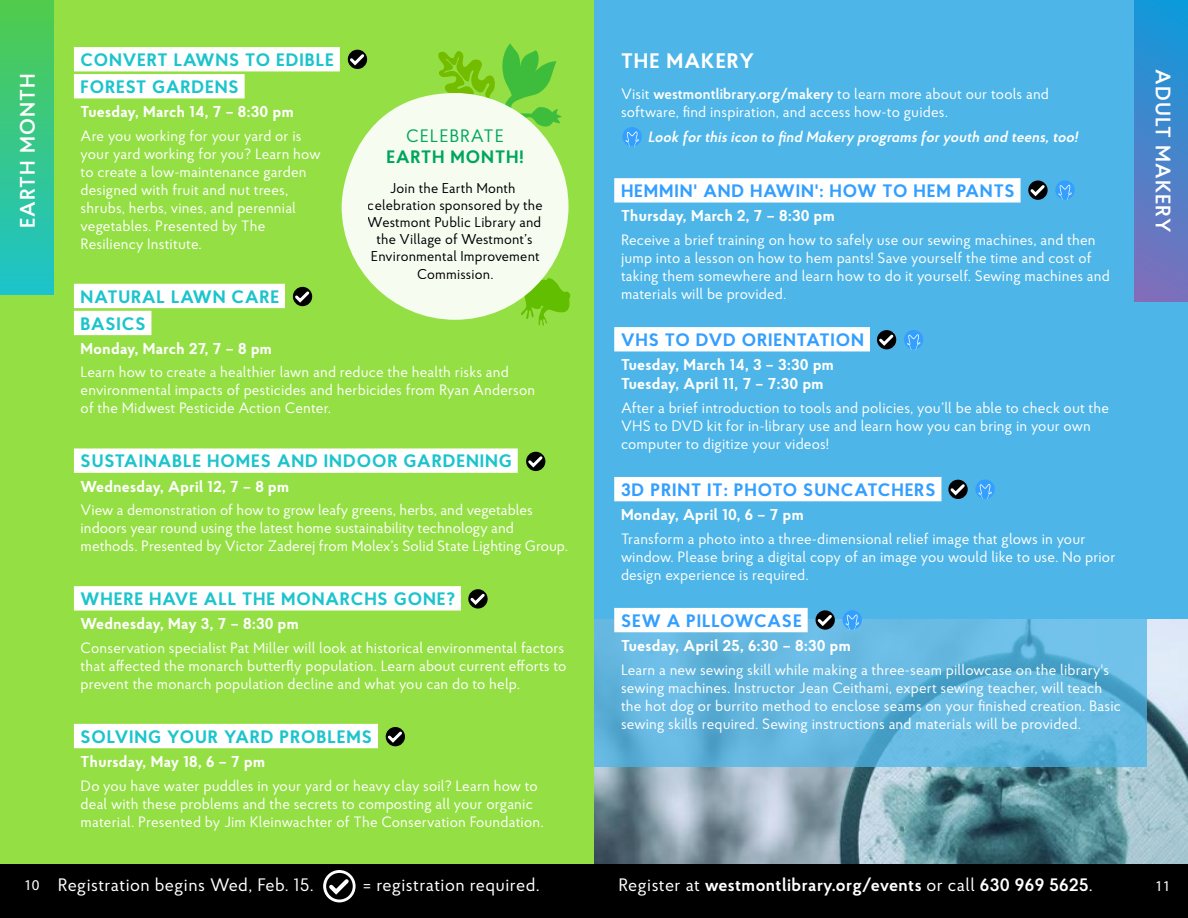
<style>
.page{position:relative;width:1188px;height:918px;background:#fff}
.page>*{position:absolute;margin:0;border:0;box-sizing:border-box;transform-origin:0 0}
.t1{font:600 21px "Proba Pro";letter-spacing:.05em;color:#fff}
.t2{font:700 21px "Proba Pro";letter-spacing:.05em;color:#fff}
.t3{font:700 18px/27px "Proba Pro";letter-spacing:.05em;color:#1cc4cc}
.t4{font:700 18px "Proba Pro";letter-spacing:.05em;color:#339fff}
.t5{font:600 18px "Proba Pro";letter-spacing:.025em;color:#fff}
.t6{font:18px "Proba Pro";letter-spacing:.025em;color:#fff}
.t7{font:700 18px "Proba Pro";letter-spacing:.05em;color:#00a862}
.t8{font:18px "Proba Pro";letter-spacing:.05em;color:#00a862}
.t9{font:700 15.75px/18.9px "Proba Pro";letter-spacing:.025em;color:#fff}
.t10{font:15px/18px "Proba Pro";letter-spacing:.01em;color:#fff}
.t11{font:italic 600 15px "Proba Pro";letter-spacing:.01em;color:#fff}
.t12{font:15px "Myriad Pro";color:#fff}
.t13{font:14.25px/17.1px "Proba Pro";letter-spacing:.01em;color:#000;text-align:center}
.s1{font-weight:600}
.s2{font-weight:400}
</style>
<div class="page">
<div style="left:594px;top:0;width:594px;height:918px;background:#4db5e7"></div>
<img style="left:594px;top:620px;width:594px;height:244px">
<div style="left:0;top:0;width:594px;height:918px;background:#94df43"></div>
<svg style="left:594px;top:607px;width:552px;height:160px;background:#61b6df"></svg>
<svg style="left:521px;top:278px;width:49px;height:48px"></svg>
<svg style="left:438px;top:43px;width:124px;height:105px"></svg>
<div style="left:342px;top:93px;width:227px;height:227px;background:#f7fcf1;border-radius:50%"></div>
<div style="left:0;top:864px;width:1188px;height:54px;background:#000"></div>
<svg style="left:323px;top:870px;width:33px;height:32px"></svg>
<svg style="left:326px;top:873px;width:27px;height:27px"></svg>
<svg style="left:326px;top:875px;width:27px;height:23px"></svg>
<div style="left:614px;top:178px;width:407px;height:25px;background:#fff"></div>
<div style="left:614px;top:327px;width:256px;height:24px;background:#fff"></div>
<div style="left:614px;top:477px;width:327px;height:24px;background:#fff"></div>
<div style="left:614px;top:608px;width:194px;height:24px;background:#fff"></div>
<div style="left:622px;top:127px;width:20px;height:19px;background:#339fff;border-radius:50%"></div>
<svg style="left:626px;top:131px;width:13px;height:15px"></svg>
<svg style="left:948px;top:480px;width:20px;height:19px"></svg>
<svg style="left:948px;top:481px;width:20px;height:17px"></svg>
<div style="left:975px;top:480px;width:20px;height:19px;background:#339fff;border-radius:50%"></div>
<svg style="left:979px;top:484px;width:13px;height:15px"></svg>
<svg style="left:1028px;top:181px;width:20px;height:19px"></svg>
<svg style="left:1028px;top:182px;width:19px;height:16px"></svg>
<div style="left:1055px;top:180px;width:20px;height:20px;background:#339fff;border-radius:50%"></div>
<svg style="left:1058px;top:185px;width:14px;height:15px"></svg>
<svg style="left:877px;top:330px;width:19px;height:19px"></svg>
<svg style="left:877px;top:332px;width:19px;height:16px"></svg>
<div style="left:904px;top:330px;width:19px;height:19px;background:#339fff;border-radius:50%"></div>
<svg style="left:907px;top:334px;width:13px;height:15px"></svg>
<svg style="left:816px;top:610px;width:19px;height:20px"></svg>
<svg style="left:815px;top:612px;width:20px;height:16px"></svg>
<div style="left:843px;top:610px;width:19px;height:20px;background:#339fff;border-radius:50%"></div>
<svg style="left:846px;top:615px;width:13px;height:15px"></svg>
<div style="left:74px;top:47px;width:266px;height:24px;background:#fff"></div>
<div style="left:74px;top:74px;width:171px;height:24px;background:#fff"></div>
<div style="left:74px;top:284px;width:211px;height:24px;background:#fff"></div>
<div style="left:74px;top:311px;width:77px;height:24px;background:#fff"></div>
<div style="left:74px;top:448px;width:444px;height:25px;background:#fff"></div>
<div style="left:74px;top:586px;width:387px;height:25px;background:#fff"></div>
<div style="left:74px;top:724px;width:304px;height:24px;background:#fff"></div>
<svg style="left:348px;top:50px;width:19px;height:19px"></svg>
<svg style="left:348px;top:51px;width:19px;height:17px"></svg>
<svg style="left:293px;top:287px;width:19px;height:19px"></svg>
<svg style="left:293px;top:289px;width:19px;height:16px"></svg>
<svg style="left:526px;top:452px;width:19px;height:19px"></svg>
<svg style="left:526px;top:454px;width:19px;height:16px"></svg>
<svg style="left:468px;top:589px;width:20px;height:20px"></svg>
<svg style="left:468px;top:591px;width:19px;height:16px"></svg>
<svg style="left:386px;top:727px;width:19px;height:19px"></svg>
<svg style="left:386px;top:729px;width:19px;height:16px"></svg>
<div style="left:1134px;top:0;width:54px;height:302px;background:linear-gradient(to bottom,#0e9ada,#806eba)"></div>
<div style="left:0;top:0;width:54px;height:295px;background:linear-gradient(to bottom,#51cb4b,#1cc4cb)"></div>
<h1 class="t1" style="left:14px;top:228px;width:156px;rotate:-90deg">EARTH MONTH</h1>
<p class="t3" style="left:81px;top:46px;width:255px">CONVERT LAWNS TO EDIBLE<br>FOREST GARDENS</p>
<p class="t9" style="left:81px;top:102px;width:214px">Tuesday, March 14, 7 – 8:30 pm</p>
<p class="t10" style="left:81px;top:126px;width:241px">Are you working for your yard or is your yard working for you? Learn how to create a low-maintenance garden designed with fruit and nut trees, shrubs, herbs, vines, and perennial vegetables. Presented by The<br>Resiliency Institute.</p>
<p class="t3" style="left:81px;top:283px;width:200px">NATURAL LAWN CARE<br>BASICS</p>
<p class="t9" style="left:81px;top:339px;width:193px">Monday, March 27, 7 – 8 pm</p>
<p class="t10" style="left:81px;top:363px;width:456px">Learn how to create a healthier lawn and reduce the health risks and environmental impacts of pesticides and herbicides from Ryan Anderson of the Midwest Pesticide Action Center.</p>
<p class="t8" style="left:406px;top:124px;width:99px">CELEBRATE</p>
<p class="t7" style="left:387px;top:146px;width:139px">EARTH MONTH!</p>
<p class="t13" style="left:368px;top:179px;width:176px">Join the Earth Month celebration sponsored by the<br>Westmont Public Library and the Village of Westmont’s<br>Environmental Improvement<br>Commission.</p>
<p class="t3" style="left:81px;top:447px;width:433px">SUSTAINABLE HOMES AND INDOOR GARDENING</p>
<p class="t9" style="left:81px;top:477px;width:210px">Wednesday, April 12, 7 – 8 pm</p>
<p class="t10" style="left:81px;top:501px;width:489px">View a demonstration of how to grow leafy greens, herbs, and vegetables indoors year round using the latest home sustainability technology and methods. Presented by Victor Zaderej from Molex’s Solid State Lighting Group.</p>
<p class="t3" style="left:81px;top:585px;width:376px">WHERE HAVE ALL THE MONARCHS GONE?</p>
<p class="t9" style="left:81px;top:614px;width:220px">Wednesday, May 3, 7 – 8:30 pm</p>
<p class="t10" style="left:81px;top:638px;width:487px">Conservation specialist Pat Miller will look at historical environmental factors that affected the monarch butterfly population. Learn about current efforts to prevent the monarch population decline and what you can do to help.</p>
<p class="t3" style="left:81px;top:723px;width:293px">SOLVING YOUR YARD PROBLEMS</p>
<p class="t9" style="left:81px;top:752px;width:186px">Thursday, May 18, 6 – 7 pm</p>
<p class="t10" style="left:81px;top:776px;width:465px">Do you have water puddles in your yard or heavy clay soil? Learn how to deal with these problems and the secrets to composting all your organic material. Presented by Jim Kleinwachter of The Conservation Foundation.</p>
<h1 class="t2" style="left:621px;top:47px;width:134px">THE MAKERY</h1>
<p class="t10" style="left:621px;top:85px;width:430px">Visit <span class="s1">westmontlibrary.org/makery</span> to learn more about our tools and software, find inspiration, and access how-to guides.</p>
<p class="t11" style="left:649px;top:127px;width:431px">Look for this icon to find Makery programs for youth and teens, too!</p>
<p class="t4" style="left:621px;top:179px;width:395px">HEMMIN' AND HAWIN': HOW TO HEM PANTS</p>
<p class="t9" style="left:621px;top:206px;width:215px">Thursday, March 2, 7 – 8:30 pm</p>
<p class="t10" style="left:621px;top:230px;width:490px">Receive a brief training on how to safely use our sewing machines, and then jump into a lesson on how to hem pants! Save yourself the time and cost of taking them somewhere and learn how to do it yourself. Sewing machines and materials will be provided.</p>
<p class="t4" style="left:621px;top:328px;width:245px">VHS TO DVD ORIENTATION</p>
<p class="t9" style="left:621px;top:355px;width:214px">Tuesday, March 14, 3 – 3:30 pm<br>Tuesday, April 11, 7 – 7:30 pm</p>
<p class="t10" style="left:621px;top:398px;width:490px">After a brief introduction to tools and policies, you’ll be able to check out the<br>VHS to DVD kit for in-library use and learn how you can bring in your own computer to digitize your videos!</p>
<p class="t4" style="left:621px;top:478px;width:316px">3D PRINT IT: PHOTO SUNCATCHERS</p>
<p class="t9" style="left:621px;top:505px;width:184px">Monday, April 10, 6 – 7 pm</p>
<p class="t10" style="left:621px;top:529px;width:496px">Transform a photo into a three-dimensional relief image that glows in your window. Please bring a digital copy of an image you would like to use. No prior design experience is required.</p>
<p class="t4" style="left:621px;top:609px;width:182px">SEW A PILLOWCASE</p>
<p class="t9" style="left:621px;top:636px;width:231px">Tuesday, April 25, 6:30 – 8:30 pm</p>
<p class="t10" style="left:621px;top:660px;width:502px">Learn a new sewing skill while making a three-seam pillowcase on the library's sewing machines. Instructor Jean Ceithami, expert sewing teacher, will teach the hot dog or burrito method to enclose seams on your finished creation. Basic sewing skills required. Sewing instructions and materials will be provided.</p>
<h1 class="t1" style="left:1176px;top:69px;width:164px;rotate:90deg">ADULT MAKERY</h1>
<p class="t6" style="left:58px;top:874px;width:258px">Registration begins Wed, Feb. 15.</p>
<p class="t6" style="left:363px;top:874px;width:178px">= registration required.</p>
<p class="t5" style="left:618px;top:874px;width:476px"><span class="s2">Register at</span> westmontlibrary.org/events <span class="s2">or call</span> 630 969 5625<span class="s2">.</span></p>
<p class="t12" style="left:24px;top:876px;width:17px">10</p>
<p class="t12" style="left:1155px;top:877px;width:17px">11</p>
</div>
